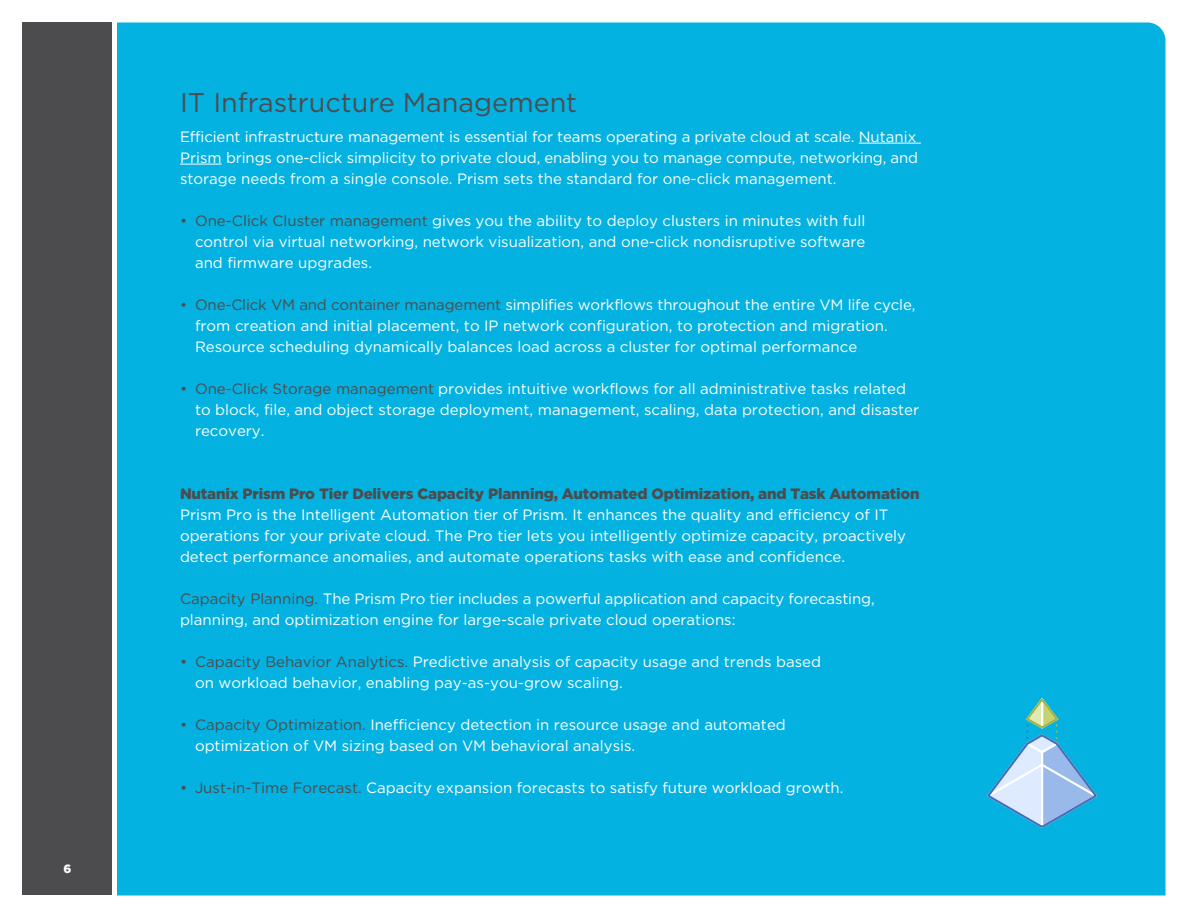
<style>
.page{position:relative;width:1188px;height:918px;background:#fff}
.page>*{position:absolute;margin:0;border:0;box-sizing:border-box;transform-origin:0 0}
.t1{font:27px "Gotham";color:#4c4c4e}
.t2{font:15px/21px "Gotham";color:#fff}
.t3{font:900 15px "Gotham";letter-spacing:-.01em;color:#4c4c4e}
.t4{font:900 12px "Gotham";color:#fff}
.s1{color:#4c4c4e}
</style>
<div class="page">
<div style="left:117px;top:22px;width:1049px;height:874px;background:#03b2e1"></div>
<div style="left:22px;top:22px;width:90px;height:874px;background:#4c4c4e"></div>
<hr style="left:859px;top:143px;width:62px;height:1px;background:#fff">
<hr style="left:180px;top:164px;width:42px;height:1px;background:#fff">
<svg style="left:986px;top:698px;width:112px;height:130px;background:#50bde2"></svg>
<p class="t4" style="left:64px;top:860px;width:9px">6</p>
<h1 class="t1" style="left:180px;top:85px;width:399px">IT Infrastructure Management</h1>
<p class="t2" style="left:180px;top:125px;width:740px;text-align:justify">Efficient infrastructure management is essential for teams operating a private cloud at scale. Nutanix Prism brings one-click simplicity to private cloud, enabling you to manage compute, networking, and storage needs from a single console. Prism sets the standard for one-click management.</p>
<p class="t2" style="left:195px;top:209px;width:672px;text-align:justify;text-indent:-15px"><span class="s1">• One-Click Cluster management</span> gives you the ability to deploy clusters in minutes with full control via virtual networking, network visualization, and one-click nondisruptive software and firmware upgrades.</p>
<p class="t2" style="left:195px;top:293px;width:722px;text-indent:-15px"><span class="s1">• One-Click VM and container management</span> simplifies workflows throughout the entire VM life cycle, from creation and initial placement, to IP network configuration, to protection and migration.<br>Resource scheduling dynamically balances load across a cluster for optimal performance</p>
<p class="t2" style="left:195px;top:377px;width:726px;text-indent:-15px"><span class="s1">• One-Click Storage management</span> provides intuitive workflows for all administrative tasks related to block, file, and object storage deployment, management, scaling, data protection, and disaster recovery.</p>
<p class="t3" style="left:180px;top:483px;width:741px">Nutanix Prism Pro Tier Delivers Capacity Planning, Automated Optimization, and Task Automation</p>
<p class="t2" style="left:180px;top:503px;width:728px">Prism Pro is the Intelligent Automation tier of Prism. It enhances the quality and efficiency of IT operations for your private cloud. The Pro tier lets you intelligently optimize capacity, proactively detect performance anomalies, and automate operations tasks with ease and confidence.</p>
<p class="t2" style="left:180px;top:587px;width:696px"><span class="s1">Capacity Planning.</span> The Prism Pro tier includes a powerful application and capacity forecasting, planning, and optimization engine for large-scale private cloud operations:</p>
<p class="t2" style="left:195px;top:650px;width:628px;text-indent:-15px"><span class="s1">• Capacity Behavior Analytics.</span> Predictive analysis of capacity usage and trends based on workload behavior, enabling pay-as-you-grow scaling.</p>
<p class="t2" style="left:195px;top:713px;width:592px;text-indent:-15px"><span class="s1">• Capacity Optimization.</span> Inefficiency detection in resource usage and automated optimization of VM sizing based on VM behavioral analysis.</p>
<p class="t2" style="left:180px;top:776px;width:665px"><span class="s1">• Just-in-Time Forecast.</span> Capacity expansion forecasts to satisfy future workload growth.</p>
</div>
